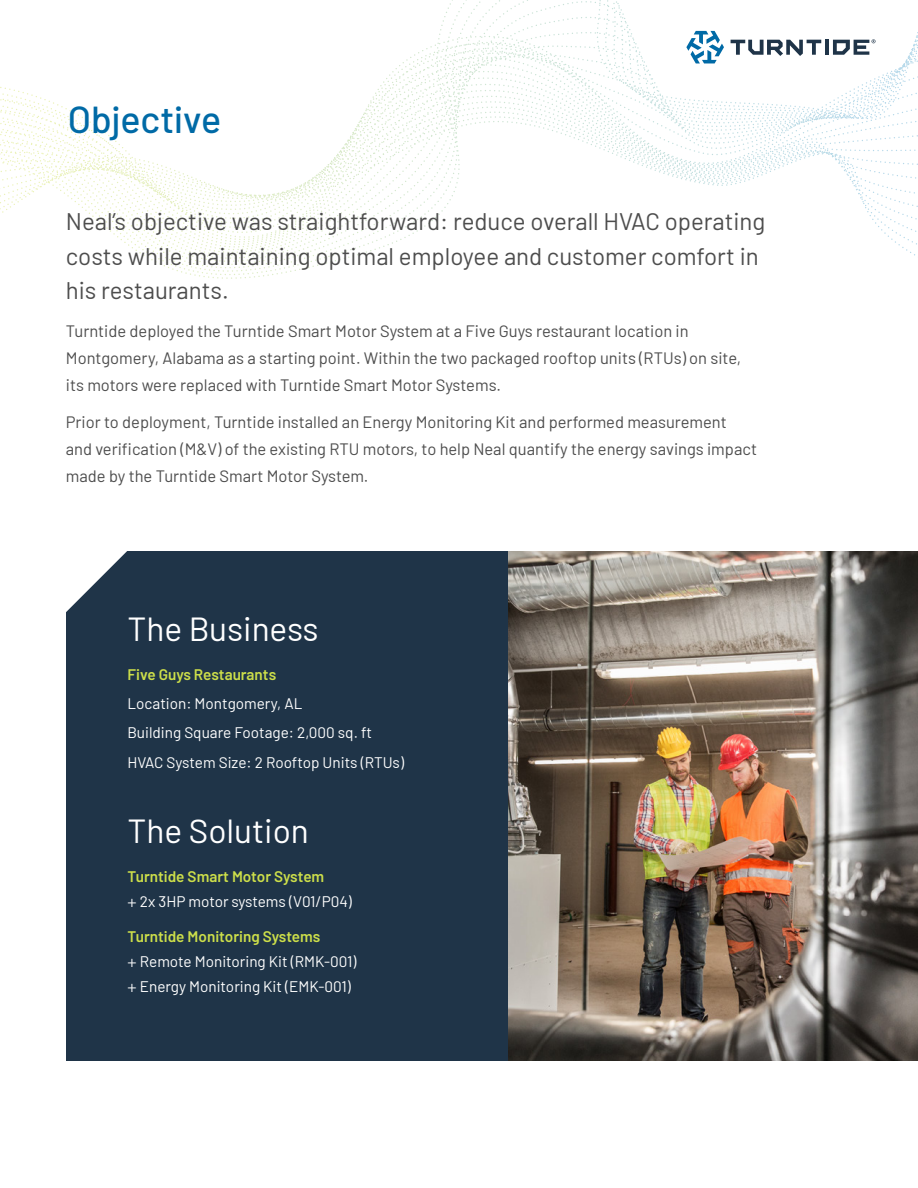
<style>
.page{position:relative;width:918px;height:1188px;background:#fff}
.page>*{position:absolute;margin:0;border:0;box-sizing:border-box;transform-origin:0 0}
.t1{font:500 37.5px "Barlow";letter-spacing:-.005em;color:#006aa6}
.t2{font:33.45px "Barlow";color:#fff}
.t3{font:24px/34.5px "Barlow";color:#4d4d4d}
.t4{font:16.5px/27px "Barlow";color:#4d4d4d}
.t5{font:15.3px/25px "Barlow";color:#fff}
.t6{font:600 15.3px "Barlow";color:#cddf4a}
.s1{font-weight:600;color:#cddf4a}
.s2{font-family:"Myriad Pro"}
</style>
<div class="page">
<svg style="left:0;top:0;width:918px;height:279px"></svg>
<div style="left:66px;top:552px;width:852px;height:509px;background:#1f3448"></div>
<img style="left:509px;top:552px;width:409px;height:509px">
<svg style="left:66px;top:551px;width:61px;height:61px"></svg>
<svg style="left:686px;top:31px;width:38px;height:32px"></svg>
<hr style="left:825px;top:40px;width:4px;height:15px;background:#1f3448">
<svg style="left:731px;top:40px;width:90px;height:16px"></svg>
<svg style="left:833px;top:39px;width:43px;height:16px"></svg>
<h1 class="t1" style="left:68px;top:104px;width:155px">Objective</h1>
<h3 class="t3" style="left:66px;top:203px;width:701px">Neal’s objective was straightforward: reduce overall HVAC operating costs while maintaining optimal employee and customer comfort in his restaurants.</h3>
<p class="t4" style="left:66px;top:319px;width:677px">Turntide deployed the Turntide Smart Motor System at a Five Guys restaurant location in<br>Montgomery, Alabama as a starting point. Within the two packaged rooftop units (RTUs) on site, its motors were replaced with Turntide Smart Motor Systems.</p>
<p class="t4" style="left:66px;top:410px;width:693px">Prior to deployment, Turntide installed an Energy Monitoring Kit and performed measurement and verification (M&amp;V) of the existing RTU motors, to help Neal quantify the energy savings impact made by the Turntide Smart Motor System.</p>
<h2 class="t2" style="left:128px;top:615px;width:193px">The Business</h2>
<p class="t6" style="left:128px;top:669px;width:150px">Five Guys Restaurants</p>
<p class="t5" style="left:128px;top:688px;width:278px;line-height:29.2px">Location: Montgomery, AL<br>Building Square Footage: 2,000 sq. ft<br>HVAC System Size: 2 Rooftop Units (RTUs)</p>
<h2 class="t2" style="left:128px;top:817px;width:183px">The Solution</h2>
<p class="t5" style="left:128px;top:862px;width:226px"><span class="s1">Turntide Smart Motor System<br></span><span class="s2">+</span> 2x 3HP motor systems (V01/P04)</p>
<p class="t5" style="left:128px;top:925px;width:230px"><span class="s1">Turntide Monitoring Systems<br></span><span class="s2">+</span> Remote Monitoring Kit (RMK-001) <span class="s2">+</span> Energy Monitoring Kit (EMK-001)</p>
</div>
